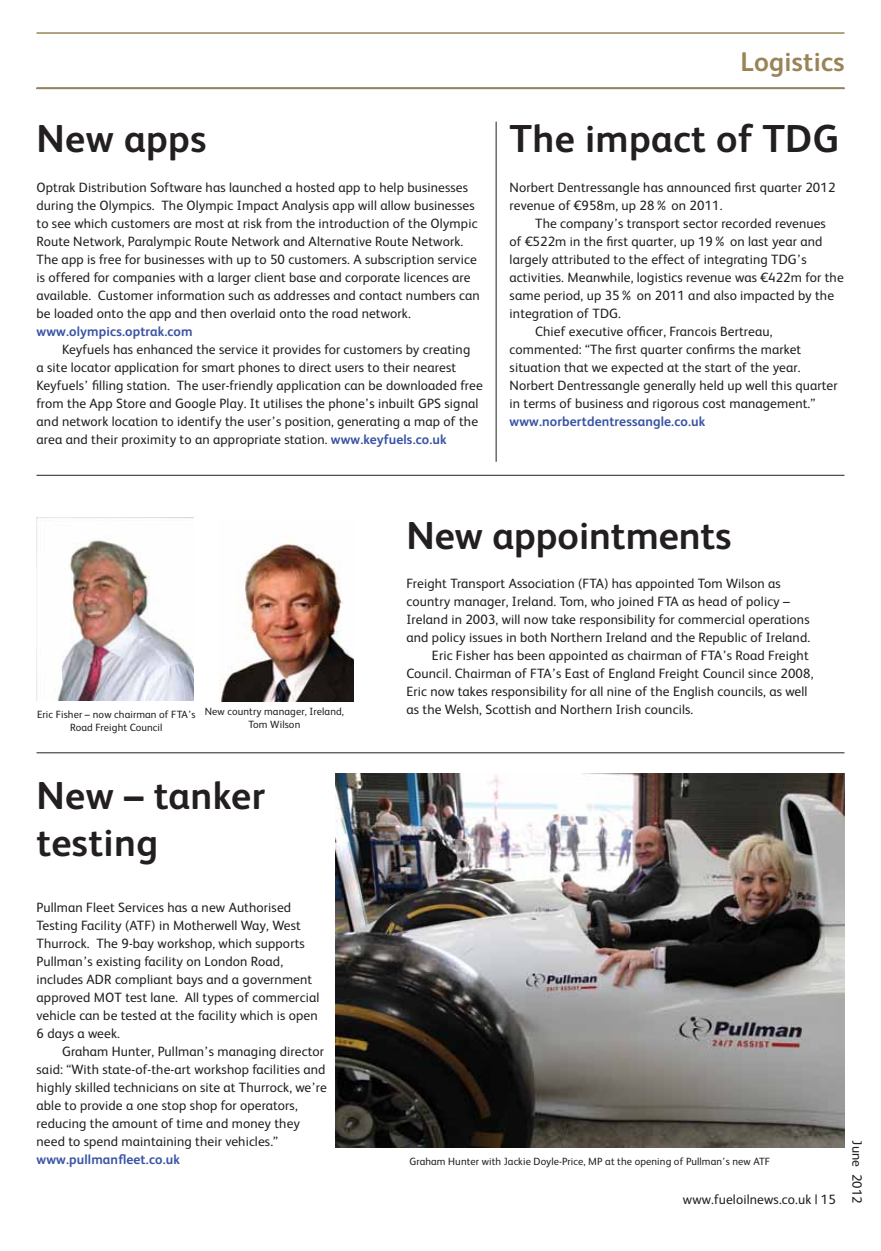
<style>
.page{position:relative;width:881px;height:1251px;background:#fff}
.page>*{position:absolute;margin:0;border:0;box-sizing:border-box;transform-origin:0 0}
.t1{font:700 39px/46.8px "FS Albert";letter-spacing:.01em;color:#231f20}
.t2{font:700 27px "FS Albert";letter-spacing:.01em;color:#9a8457}
.t3{font:13.5px/18px "FS Albert";letter-spacing:.01em;color:#231f20}
.t4{font:700 13.5px "FS Albert";letter-spacing:.01em;color:#3953a4}
.t5{font:10.5px/12.6px "FS Albert";letter-spacing:.01em;color:#231f20;text-align:center}
.s1{font-weight:700;color:#3953a4}
</style>
<div class="page">
<hr style="left:37px;top:88px;width:807px;height:1px;background:#9a8457">
<hr style="left:37px;top:32px;width:807px;height:2px;background:#9a8457">
<img style="left:37px;top:518px;width:156px;height:182px">
<img style="left:335px;top:773px;width:509px;height:375px">
<img style="left:219px;top:543px;width:135px;height:158px">
<hr style="left:37px;top:752px;width:807px;height:1px;background:#231f20">
<hr style="left:37px;top:475px;width:807px;height:1px;background:#231f20">
<hr style="left:496px;top:122px;width:1px;height:340px;background:#231f20">
<h1 class="t1" style="left:37px;top:119px;width:171px">New apps</h1>
<p class="t3" style="left:37px;top:180px;width:445px">Optrak Distribution Software has launched a hosted app to help businesses during the Olympics. The Olympic Impact Analysis app will allow businesses to see which customers are most at risk from the introduction of the Olympic Route Network, Paralympic Route Network and Alternative Route Network.<br>The app is free for businesses with up to 50 customers. A subscription service is offered for companies with a larger client base and corporate licences are available. Customer information such as addresses and contact numbers can be loaded onto the app and then overlaid onto the road network.</p>
<p class="t4" style="left:37px;top:326px;width:158px">www.olympics.optrak.com</p>
<p class="t3" style="left:37px;top:342px;width:448px;text-indent:26px">Keyfuels has enhanced the service it provides for customers by creating<br>a site locator application for smart phones to direct users to their nearest Keyfuels’ filling station. The user-friendly application can be downloaded free from the App Store and Google Play. It utilises the phone’s inbuilt GPS signal and network location to identify the user’s position, generating a map of the area and their proximity to an appropriate station. <span class="s1">www.keyfuels.co.uk</span></p>
<h2 class="t2" style="left:740px;top:52px;width:106px">Logistics</h2>
<h1 class="t1" style="left:510px;top:119px;width:331px">The impact of TDG</h1>
<p class="t3" style="left:510px;top:180px;width:327px">Norbert Dentressangle has announced first quarter 2012 revenue of €958m, up 28% on 2011.</p>
<p class="t3" style="left:535px;top:216px;width:292px">The company’s transport sector recorded revenues</p>
<p class="t3" style="left:510px;top:234px;width:314px">of €522m in the first quarter, up 19% on last year and</p>
<p class="t3" style="left:510px;top:252px;width:299px">largely attributed to the effect of integrating TDG’s</p>
<p class="t3" style="left:510px;top:270px;width:336px">activities. Meanwhile, logistics revenue was €422m for the</p>
<p class="t3" style="left:510px;top:288px;width:326px">same period, up 35% on 2011 and also impacted by the</p>
<p class="t3" style="left:510px;top:306px;width:113px">integration of TDG.</p>
<p class="t3" style="left:535px;top:324px;width:239px">Chief executive officer, Francois Bertreau,</p>
<p class="t3" style="left:510px;top:342px;width:293px">commented: “The first quarter confirms the market</p>
<p class="t3" style="left:510px;top:360px;width:293px">situation that we expected at the start of the year.</p>
<p class="t3" style="left:510px;top:378px;width:330px">Norbert Dentressangle generally held up well this quarter</p>
<p class="t3" style="left:510px;top:396px;width:307px">in terms of business and rigorous cost management.”</p>
<p class="t4" style="left:510px;top:416px;width:197px">www.norbertdentressangle.co.uk</p>
<p class="t5" style="left:37px;top:709px;width:160px">Eric Fisher – now chairman of FTA’s<br>Road Freight Council</p>
<p class="t5" style="left:205px;top:706px;width:141px">New country manager, Ireland,<br>Tom Wilson</p>
<h1 class="t1" style="left:406px;top:517px;width:326px">New appointments</h1>
<p class="t3" style="left:406px;top:576px;width:376px">Freight Transport Association (FTA) has appointed Tom Wilson as</p>
<p class="t3" style="left:406px;top:594px;width:385px">country manager, Ireland. Tom, who joined FTA as head of policy –</p>
<p class="t3" style="left:406px;top:612px;width:405px">Ireland in 2003, will now take responsibility for commercial operations</p>
<p class="t3" style="left:406px;top:630px;width:405px">and policy issues in both Northern Ireland and the Republic of Ireland.</p>
<p class="t3" style="left:432px;top:648px;width:378px">Eric Fisher has been appointed as chairman of FTA’s Road Freight</p>
<p class="t3" style="left:406px;top:666px;width:408px">Council. Chairman of FTA’s East of England Freight Council since 2008,</p>
<p class="t3" style="left:406px;top:684px;width:403px">Eric now takes responsibility for all nine of the English councils, as well</p>
<p class="t3" style="left:406px;top:702px;width:288px">as the Welsh, Scottish and Northern Irish councils.</p>
<h1 class="t1" style="left:37px;top:777px;width:230px">New – tanker testing</h1>
<p class="t3" style="left:37px;top:900px;width:284px">Pullman Fleet Services has a new Authorised Testing Facility (ATF) in Motherwell Way, West Thurrock. The 9-bay workshop, which supports Pullman’s existing facility on London Road, includes ADR compliant bays and a government approved MOT test lane. All types of commercial vehicle can be tested at the facility which is open 6 days a week.</p>
<p class="t3" style="left:37px;top:1044px;width:292px;text-indent:26px">Graham Hunter, Pullman’s managing director said: “With state-of-the-art workshop facilities and highly skilled technicians on site at Thurrock, we’re able to provide a one stop shop for operators, reducing the amount of time and money they need to spend maintaining their vehicles.”</p>
<p class="t4" style="left:37px;top:1154px;width:145px">www.pullmanfleet.co.uk</p>
<p class="t5" style="left:410px;top:1156px;width:362px">Graham Hunter with Jackie Doyle-Price, MP at the opening of Pullman’s new ATF</p>
<p class="t3" style="left:683px;top:1191px;width:155px">www.fueloilnews.co.uk | 15</p>
<p class="t3" style="left:865px;top:1140px;width:65px;rotate:90deg">June 2012</p>
</div>
